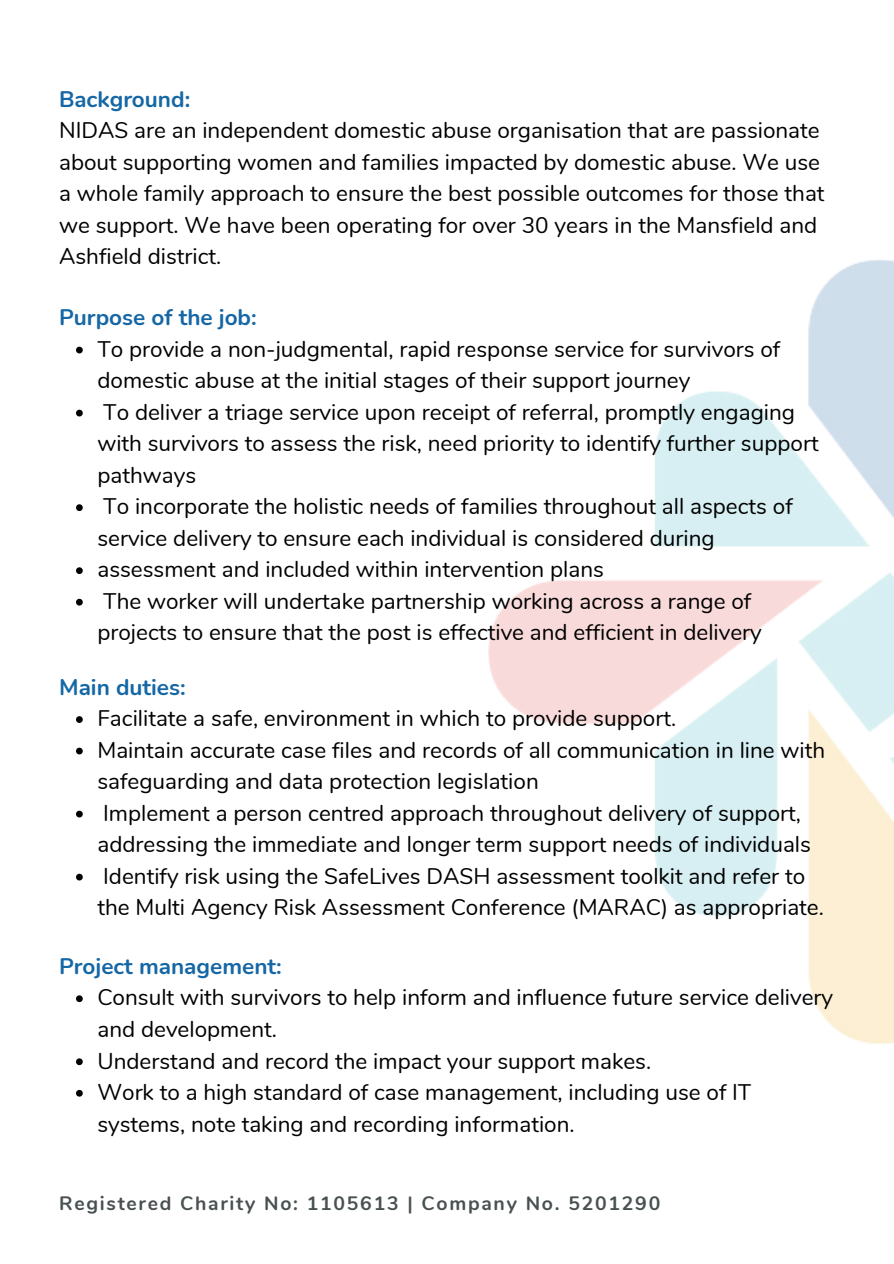
<style>
.page{position:relative;width:894px;height:1264px;background:#fff}
.page>*{position:absolute;margin:0;border:0;box-sizing:border-box;transform-origin:0 0}
.t1{font:22.5px/31.5px "Nunito";color:#000}
.t2{font:700 22.5px "Nunito";color:#1567a5}
.t3{font:700 19.35px "Nunito";letter-spacing:.09em;color:#495052}
.s1{font-weight:700;color:#1567a5}
</style>
<div class="page">
<img style="left:488px;top:260px;width:405px;height:784px">
<svg style="left:76px;top:716px;width:7px;height:7px"></svg>
<svg style="left:76px;top:747px;width:7px;height:7px"></svg>
<svg style="left:76px;top:810px;width:7px;height:7px"></svg>
<svg style="left:76px;top:873px;width:7px;height:7px"></svg>
<svg style="left:76px;top:347px;width:7px;height:6px"></svg>
<svg style="left:76px;top:410px;width:7px;height:6px"></svg>
<svg style="left:76px;top:504px;width:7px;height:7px"></svg>
<svg style="left:76px;top:567px;width:7px;height:7px"></svg>
<svg style="left:76px;top:599px;width:7px;height:6px"></svg>
<svg style="left:76px;top:995px;width:7px;height:7px"></svg>
<svg style="left:76px;top:1058px;width:7px;height:7px"></svg>
<svg style="left:76px;top:1089px;width:7px;height:7px"></svg>
<p class="t1" style="left:59px;top:83px;width:766px"><span class="s1">Background:<br></span>NIDAS are an independent domestic abuse organisation that are passionate about supporting women and families impacted by domestic abuse. We use a whole family approach to ensure the best possible outcomes for those that we support. We have been operating for over 30 years in the Mansfield and Ashfield district.</p>
<p class="t2" style="left:59px;top:302px;width:199px">Purpose of the job:</p>
<p class="t1" style="left:97px;top:334px;width:684px">To provide a non-judgmental, rapid response service for survivors of domestic abuse at the initial stages of their support journey</p>
<h1 class="t1" style="left:97px;top:397px;width:722px">To deliver a triage service upon receipt of referral, promptly engaging with survivors to assess the risk, need priority to identify further support pathways</h1>
<p class="t1" style="left:97px;top:491px;width:696px">To incorporate the holistic needs of families throughout all aspects of service delivery to ensure each individual is considered during</p>
<p class="t1" style="left:97px;top:554px;width:508px">assessment and included within intervention plans</p>
<p class="t1" style="left:97px;top:586px;width:665px">The worker will undertake partnership working across a range of projects to ensure that the post is effective and efficient in delivery</p>
<h2 class="t2" style="left:59px;top:672px;width:128px">Main duties:</h2>
<p class="t1" style="left:97px;top:703px;width:580px">Facilitate a safe, environment in which to provide support.</p>
<h1 class="t1" style="left:97px;top:734px;width:729px">Maintain accurate case files and records of all communication in line with safeguarding and data protection legislation</h1>
<p class="t1" style="left:97px;top:797px;width:715px">Implement a person centred approach throughout delivery of support, addressing the immediate and longer term support needs of individuals</p>
<p class="t1" style="left:97px;top:860px;width:727px">Identify risk using the SafeLives DASH assessment toolkit and refer to the Multi Agency Risk Assessment Conference (MARAC) as appropriate.</p>
<h1 class="t2" style="left:59px;top:951px;width:224px">Project management:</h1>
<p class="t1" style="left:97px;top:982px;width:737px">Consult with survivors to help inform and influence future service delivery and development.</p>
<p class="t1" style="left:97px;top:1045px;width:555px">Understand and record the impact your support makes.</p>
<p class="t1" style="left:97px;top:1076px;width:655px">Work to a high standard of case management, including use of IT systems, note taking and recording information.</p>
<p class="t3" style="left:59px;top:1190px;width:602px">Registered Charity No: 1105613 | Company No. 5201290</p>
</div>
